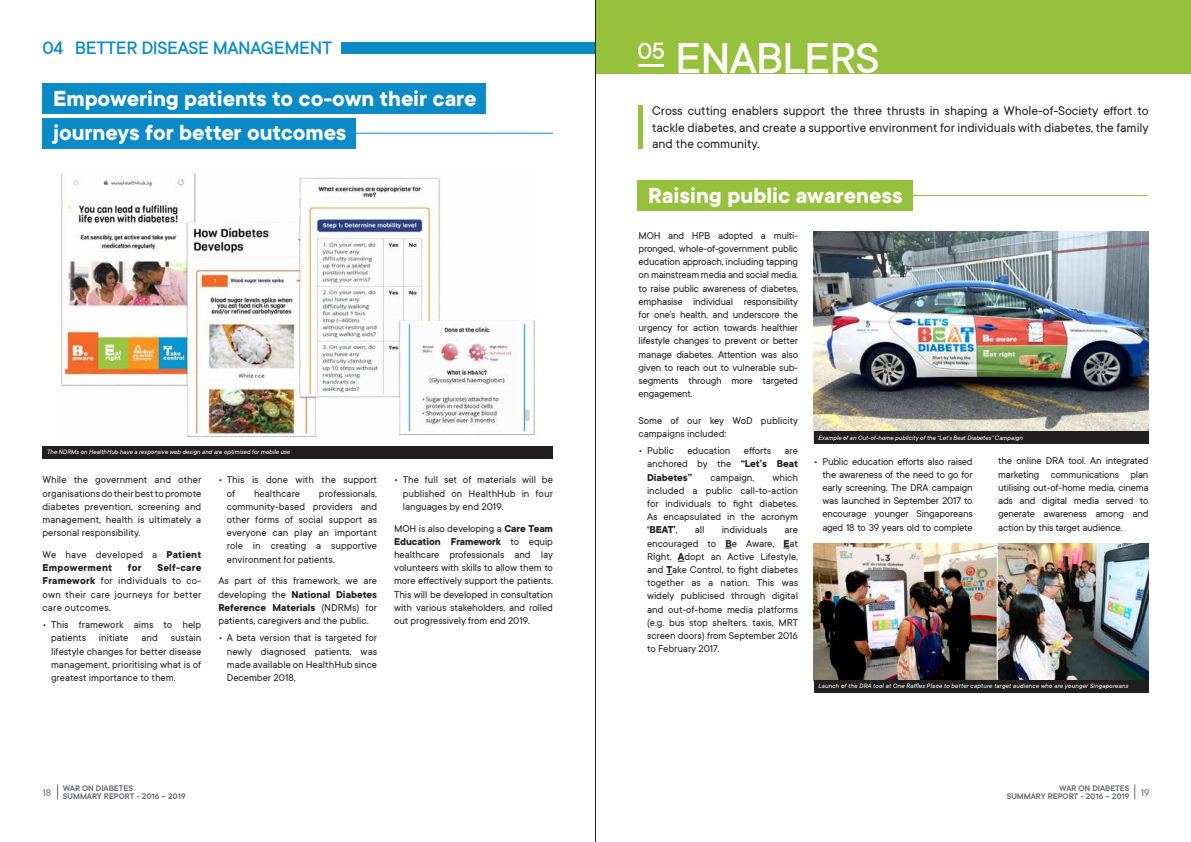
<style>
.page{position:relative;width:1191px;height:842px;background:#fff}
.page>*{position:absolute;margin:0;border:0;box-sizing:border-box;transform-origin:0 0}
.t1{font:500 48px "TT Commons";letter-spacing:-.02em;color:#fff}
.t2{font:500 26px "TT Commons";color:#fff}
.t3{font:700 24px/34px "TT Commons";letter-spacing:-.005em;color:#fff}
.t4{font:500 20px "TT Commons";letter-spacing:-.02em;color:#0a8ac7}
.t5{font:14px/16.8px "TT Commons";letter-spacing:-.005em;color:#231f20;text-align:justify}
.t6{font:11px/13.2px "TT Commons";letter-spacing:-.005em;color:#231f20;text-align:justify}
.t7{font:700 11px/13.2px "TT Commons";letter-spacing:.02em;color:#231f20}
.t8{font:11px "TT Commons";color:#6d6e71}
.t9{font:600 9px/8.8px "TT Commons";color:#6d6e71}
.t10{font:italic 7px "TT Commons";letter-spacing:-.005em;color:#fff}
.t11{font:italic 7px "TT Commons";letter-spacing:.015em;color:#fff}
.s1{font-weight:400}
.s2{font-weight:700}
</style>
<div class="page">
<hr style="left:255px;top:133px;width:298px;height:1px;background:#0a8ac7">
<div style="left:43px;top:84px;width:443px;height:30px;background:#0a8ac7"></div>
<div style="left:43px;top:118px;width:313px;height:30px;background:#0a8ac7"></div>
<hr style="left:902px;top:195px;width:245px;height:1px;background:#96c13d">
<div style="left:637px;top:180px;width:275px;height:31px;background:#96c13d"></div>
<hr style="left:638px;top:105px;width:4px;height:43px;background:#96c13d">
<div style="left:595px;top:0;width:596px;height:73px;background:#96c13d"></div>
<hr style="left:638px;top:65px;width:26px;height:2px;background:#fff">
<img style="left:814px;top:232px;width:334px;height:200px">
<div style="left:814px;top:432px;width:334px;height:12px;background:#231f20"></div>
<img style="left:814px;top:544px;width:334px;height:136px">
<hr style="left:996px;top:544px;width:1px;height:140px;background:#fff">
<div style="left:814px;top:680px;width:334px;height:13px;background:#231f20"></div>
<img style="left:60px;top:173px;width:475px;height:265px">
<div style="left:341px;top:43px;width:254px;height:11px;background:#0a8ac7"></div>
<div style="left:43px;top:446px;width:510px;height:13px;background:#231f20"></div>
<hr style="left:595px;top:0;width:1px;height:842px;background:#231f20">
<svg style="left:57px;top:784px;width:1px;height:15px"></svg>
<svg style="left:1134px;top:784px;width:1px;height:15px"></svg>
<h3 class="t4" style="left:43px;top:36px;width:291px">04 BETTER DISEASE MANAGEMENT</h3>
<h3 class="t3" style="left:53px;top:82px;width:425px">Empowering patients to co-own their care journeys for better outcomes</h3>
<p class="t10" style="left:47px;top:448px;width:244px">The NDRMs on HealthHub have a responsive web design and are optimised for mobile use</p>
<p class="t6" style="left:43px;top:474px;width:160px">While the government and other organisations do their best to promote diabetes prevention, screening and management, health is ultimately a personal responsibility.</p>
<p class="t7" style="left:43px;top:548px;width:160px"><span class="s1">We have developed a</span> Patient<br>Empowerment</p>
<p class="t6" style="left:43px;top:561px;width:160px;text-indent:115px"><span class="s2">Self-care Framework</span> for individuals to co&shy;own their care journeys for better care outcomes.</p>
<p class="t6" style="left:51px;top:618px;width:152px;text-indent:-9px">• This framework aims to help patients initiate and sustain lifestyle changes for better disease management, prioritising what is of greatest importance to them.</p>
<p class="t7" style="left:128px;top:561px;width:15px">for</p>
<p class="t6" style="left:227px;top:474px;width:152px;text-indent:-9px">• This is done with the support of</p>
<p class="t6" style="left:227px;top:487px;width:152px;text-indent:92px">professionals, community-based providers and other forms of social support as everyone can play an important role in creating a supportive environment for patients.</p>
<p class="t6" style="left:218px;top:574px;width:160px">As part of this framework, we are developing the <span class="s2">National Diabetes Reference Materials</span> (NDRMs) for patients, caregivers and the public.</p>
<p class="t6" style="left:227px;top:632px;width:152px;text-indent:-9px">• A beta version that is targeted for newly diagnosed patients, was made available on HealthHub since December 2018.</p>
<p class="t6" style="left:254px;top:487px;width:48px">healthcare</p>
<p class="t6" style="left:403px;top:474px;width:152px;text-indent:-9px">• The full set of materials will be published on HealthHub in four languages by end 2019.</p>
<p class="t6" style="left:394px;top:522px;width:160px">MOH is also developing a <span class="s2">Care Team Education Framework</span> to equip healthcare professionals and lay volunteers with skills to allow them to more effectively support the patients.<br>This will be developed in consultation with various stakeholders, and rolled out progressively from end 2019.</p>
<h2 class="t2" style="left:637px;top:37px;width:29px">05</h2>
<h1 class="t1" style="left:675px;top:32px;width:206px">ENABLERS</h1>
<p class="t5" style="left:652px;top:102px;width:498px">Cross cutting enablers support the three thrusts in shaping a Whole-of-Society effort to tackle diabetes, and create a supportive environment for individuals with diabetes, the family and the community.</p>
<h3 class="t3" style="left:648px;top:179px;width:256px">Raising public awareness</h3>
<p class="t6" style="left:638px;top:229px;width:161px">MOH and HPB adopted a multi&shy;pronged, whole-of-government public education approach, including tapping on mainstream media and social media, to raise public awareness of diabetes, emphasise individual responsibility for one’s health, and underscore the urgency for action towards healthier lifestyle changes to prevent or better manage diabetes. Attention was also given to reach out to vulnerable sub&shy;segments through more targeted engagement.</p>
<p class="t6" style="left:638px;top:414px;width:161px">Some of our key WoD publicity campaigns included:</p>
<p class="t6" style="left:647px;top:444px;width:152px;text-indent:-9px">• Public education efforts are anchored by the <span class="s2">“Let’s Beat Diabetes”</span></p>
<p class="t6" style="left:647px;top:471px;width:152px;text-indent:125px">which included a public call-to-action for individuals to fight diabetes.<br>As encapsulated in the acronym <span class="s2">‘BEAT’</span>,</p>
<p class="t6" style="left:710px;top:471px;width:45px">campaign,</p>
<p class="t6" style="left:695px;top:523px;width:11px">all</p>
<p class="t6" style="left:721px;top:523px;width:47px">individuals</p>
<p class="t6" style="left:647px;top:523px;width:152px;text-indent:137px">are encouraged to <span class="s2">B</span>e Aware, <span class="s2">E</span>at Right, <span class="s2">A</span>dopt an Active Lifestyle, and <span class="s2">T</span>ake Control, to fight diabetes together as a nation. This was widely publicised through digital and out-of-home media platforms (e.g. bus stop shelters, taxis, MRT screen doors) from September 2016 to February 2017.</p>
<p class="t10" style="left:818px;top:434px;width:206px">Example of an Out-of-home publicity of the “Let’s Beat Diabetes” Campaign</p>
<p class="t6" style="left:998px;top:455px;width:152px">the online DRA tool. An integrated marketing communications plan utilising out-of-home media, cinema ads and digital media served to generate awareness among and action by this target audience.</p>
<p class="t6" style="left:822px;top:455px;width:152px;text-indent:-9px">• Public education efforts also raised the awareness of the need to go for early screening. The DRA campaign was launched in September 2017 to encourage younger Singaporeans aged 18 to 39 years old to complete</p>
<p class="t11" style="left:818px;top:682px;width:311px">Launch of the DRA tool at One Raffles Place to better capture target audience who are younger Singaporeans</p>
<p class="t9" style="left:63px;top:784px;width:124px">WAR ON DIABETES<br>SUMMARY REPORT • 2016 – 2019</p>
<p class="t9" style="left:1006px;top:784px;width:124px;text-align:right">WAR ON DIABETES<br>SUMMARY REPORT • 2016 – 2019</p>
<p class="t8" style="left:43px;top:786px;width:10px">18</p>
<p class="t8" style="left:1140px;top:786px;width:10px">19</p>
</div>
